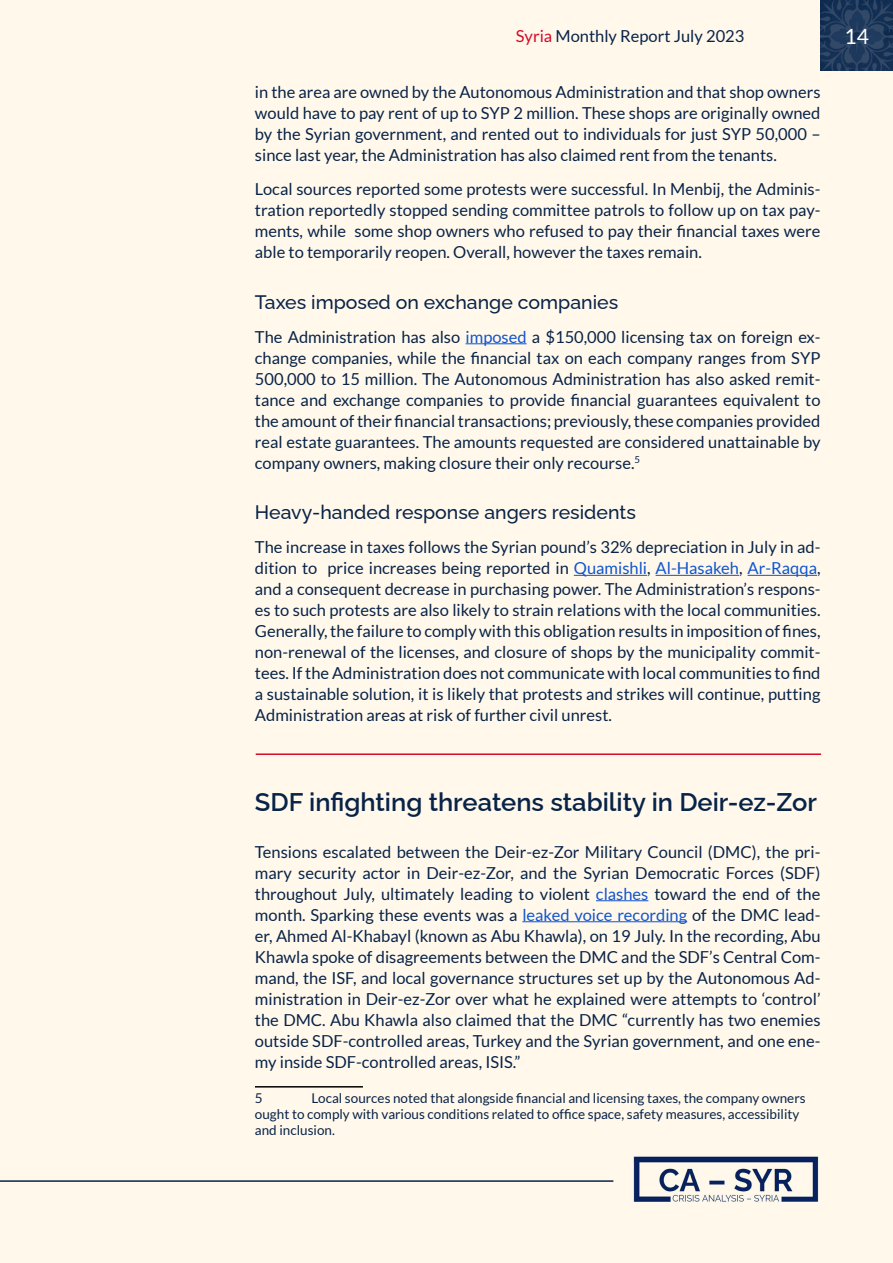
<style>
.page{position:relative;width:893px;height:1263px;background:#fff8eb}
.page>*{position:absolute;margin:0;border:0;box-sizing:border-box;transform-origin:0 0}
.t1{font:600 25.5px "Raleway";color:#082348}
.t2{font:21px "Lato";color:#fff}
.t3{font:500 19.5px "Raleway";color:#082348}
.t4{font:16.5px/21px "Lato";color:#082348;text-align:justify}
.t5{font:13.5px/16.2px "Lato";color:#082348}
.s1{color:#d70926}
.s2{color:#15c}
</style>
<div class="page">
<svg style="left:821px;top:0;width:72px;height:71px;background:#1f3a5c"></svg>
<hr style="left:0;top:1180px;width:613px;height:2px;background:#082348">
<img style="left:633px;top:1156px;width:186px;height:46px">
<hr style="left:466px;top:343px;width:61px;height:1px;background:#15c">
<hr style="left:574px;top:575px;width:73px;height:1px;background:#15c">
<hr style="left:656px;top:575px;width:83px;height:1px;background:#15c">
<hr style="left:748px;top:575px;width:69px;height:1px;background:#15c">
<hr style="left:596px;top:900px;width:52px;height:1px;background:#15c">
<hr style="left:522px;top:921px;width:165px;height:1px;background:#15c">
<hr style="left:256px;top:753px;width:565px;height:2px;background:#d70926">
<hr style="left:255px;top:1086px;width:108px;height:1px;background:#000">
<p class="t4" style="left:516px;top:25px;width:230px"><span class="s1">Syria</span> Monthly Report July 2023</p>
<p class="t2" style="left:844px;top:25px;width:26px">14</p>
<p class="t4" style="left:255px;top:82px;width:567px">in the area are owned by the Autonomous Administration and that shop owners would have to pay rent of up to SYP 2 million. These shops are originally owned by the Syrian government, and rented out to individuals for just SYP 50,000 – since last year, the Administration has also claimed rent from the tenants.</p>
<p class="t4" style="left:255px;top:179px;width:567px">Local sources reported some protests were successful. In Menbij, the Adminis&shy;tration reportedly stopped sending committee patrols to follow up on tax pay&shy;ments, while some shop owners who refused to pay their financial taxes were able to temporarily reopen. Overall, however the taxes remain.</p>
<p class="t3" style="left:255px;top:286px;width:365px">Taxes imposed on exchange companies</p>
<p class="t4" style="left:255px;top:326px;width:567px">The Administration has also <span class="s2">imposed</span> a $150,000 licensing tax on foreign ex&shy;change companies, while the financial tax on each company ranges from SYP 500,000 to 15 million. The Autonomous Administration has also asked remit&shy;tance and exchange companies to provide financial guarantees equivalent to the amount of their financial transactions; previously, these companies provided real estate guarantees. The amounts requested are considered unattainable by company owners, making closure their only recourse.<sup>5</sup></p>
<p class="t3" style="left:255px;top:497px;width:382px">Heavy-handed response angers residents</p>
<p class="t4" style="left:255px;top:537px;width:567px">The increase in taxes follows the Syrian pound’s 32% depreciation in July in ad&shy;dition to price increases being reported in <span class="s2">Quamishli</span>, <span class="s2">Al-Hasakeh</span>, <span class="s2">Ar-Raqqa</span>, and a consequent decrease in purchasing power. The Administration’s respons&shy;es to such protests are also likely to strain relations with the local communities.<br>Generally, the failure to comply with this obligation results in imposition of fines, non-renewal of the licenses, and closure of shops by the municipality commit&shy;tees. If the Administration does not communicate with local communities to find a sustainable solution, it is likely that protests and strikes will continue, putting Administration areas at risk of further civil unrest.</p>
<h1 class="t1" style="left:255px;top:782px;width:564px">SDF infighting threatens stability in Deir-ez-Zor</h1>
<p class="t4" style="left:255px;top:841px;width:567px">Tensions escalated between the Deir-ez-Zor Military Council (DMC), the pri&shy;mary security actor in Deir-ez-Zor, and the Syrian Democratic Forces (SDF) throughout July, ultimately leading to violent <span class="s2">clashes</span> toward the end of the month. Sparking these events was a <span class="s2">leaked voice recording</span> of the DMC lead&shy;er, Ahmed Al-Khabayl (known as Abu Khawla), on 19 July. In the recording, Abu Khawla spoke of disagreements between the DMC and the SDF’s Central Com&shy;mand, the ISF, and local governance structures set up by the Autonomous Ad&shy;ministration in Deir-ez-Zor over what he explained were attempts to ‘control’ the DMC. Abu Khawla also claimed that the DMC “currently has two enemies outside SDF-controlled areas, Turkey and the Syrian government, and one ene&shy;my inside SDF-controlled areas, ISIS.”</p>
<p class="t5" style="left:255px;top:1090px;width:9px">5</p>
<p class="t5" style="left:255px;top:1090px;width:552px;text-indent:57px">Local sources noted that alongside financial and licensing taxes, the company owners ought to comply with various conditions related to office space, safety measures, accessibility and inclusion.</p>
</div>
